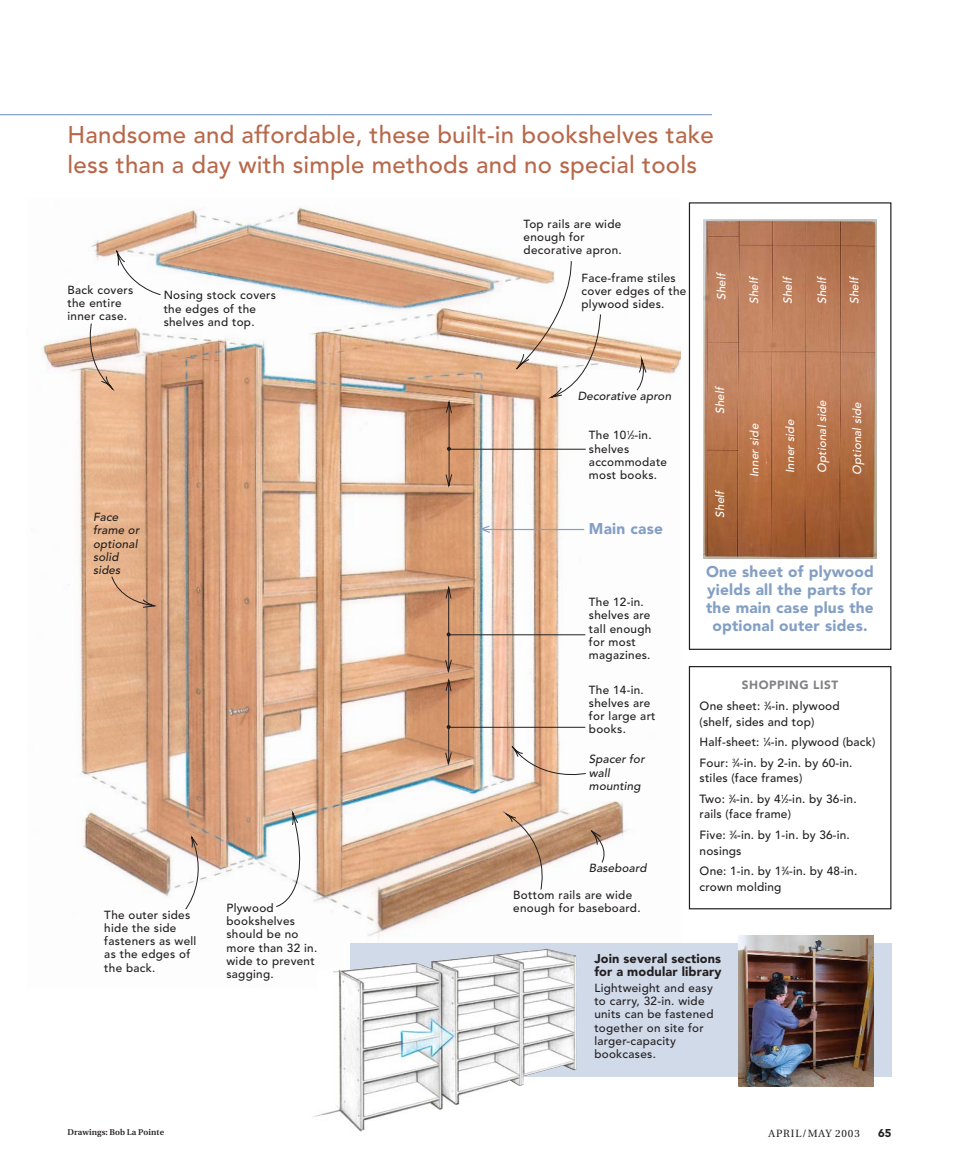
<style>
.page{position:relative;width:959px;height:1175px;background:#fff}
.page>*{position:absolute;margin:0;border:0;box-sizing:border-box;transform-origin:0 0}
.t1{font:500 24px/29.7px "Avenir";letter-spacing:.01em;color:#b8684a}
.t2{font:900 15.45px/18px "Avenir";letter-spacing:.015em;color:#839fc4;text-align:center}
.t3{font:900 12.75px/13.2px "Avenir";letter-spacing:.01em;color:#231f20}
.t4{font:500 11.85px/20.2px "Avenir";letter-spacing:.015em;color:#231f20}
.t5{font:500 11.7px/13.2px "Avenir";letter-spacing:.025em;color:#231f20}
.t6{font:italic 500 11.7px "Avenir";letter-spacing:.01em;color:#fff}
.t7{font:italic 500 11.7px/13.2px "Avenir";letter-spacing:.01em;color:#231f20}
.t8{font:900 11.25px "Avenir";color:#231f20}
.t9{font:10.5px "Utopia";letter-spacing:.08em;color:#231f20}
.t10{font:600 8.4px "Utopia";letter-spacing:.015em;color:#231f20}
.s1{font-size:5.85px}
.s2{font-weight:900;color:#808285}
.s3{font-size:6px}
</style>
<div class="page">
<div style="left:688px;top:202px;width:203px;height:448px;border:1px solid #231f20"></div>
<div style="left:688px;top:666px;width:203px;height:243px;border:1px solid #231f20"></div>
<img style="left:703px;top:220px;width:173px;height:339px">
<hr style="left:0;top:114px;width:712px;height:1px;background:#839fc4">
<img style="left:41px;top:206px;width:639px;height:732px">
<div style="left:349px;top:943px;width:542px;height:133px;background:#d1dae9"></div>
<img style="left:738px;top:935px;width:135px;height:151px">
<img style="left:313px;top:948px;width:263px;height:184px">
<hr style="left:481px;top:529px;width:103px;height:1px;background:#839fc4">
<svg style="left:83px;top:246px;width:503px;height:243px"></svg>
<svg style="left:447px;top:447px;width:4px;height:4px"></svg>
<svg style="left:111px;top:576px;width:475px;height:333px"></svg>
<svg style="left:478px;top:524px;width:13px;height:10px"></svg>
<svg style="left:550px;top:314px;width:97px;height:549px"></svg>
<h1 class="t1" style="left:68px;top:122px;width:647px">Handsome and affordable, these built-in bookshelves take less than a day with simple methods and no special tools</h1>
<p class="t5" style="left:67px;top:284px;width:67px">Back covers the entire inner case.</p>
<p class="t5" style="left:164px;top:290px;width:114px">Nosing stock covers the edges of the shelves and top.</p>
<p class="t7" style="left:93px;top:512px;width:48px">Face frame or optional solid sides</p>
<p class="t5" style="left:104px;top:909px;width:94px">The outer sides hide the side fasteners as well as the edges of the back.</p>
<p class="t5" style="left:226px;top:902px;width:92px">Plywood bookshelves should be no more than 32 in. wide to prevent sagging.</p>
<p class="t5" style="left:523px;top:218px;width:100px">Top rails are wide enough for decorative apron.</p>
<p class="t5" style="left:581px;top:272px;width:106px">Face-frame stiles cover edges of the plywood sides.</p>
<p class="t6" style="left:716px;top:300px;width:28px;rotate:-90deg">Shelf</p>
<p class="t6" style="left:749px;top:304px;width:28px;rotate:-90deg">Shelf</p>
<p class="t6" style="left:782px;top:304px;width:28px;rotate:-90deg">Shelf</p>
<p class="t6" style="left:817px;top:304px;width:28px;rotate:-90deg">Shelf</p>
<p class="t6" style="left:849px;top:304px;width:28px;rotate:-90deg">Shelf</p>
<p class="t7" style="left:577px;top:390px;width:95px">Decorative apron</p>
<p class="t5" style="left:589px;top:430px;width:80px">The 10<sup>1</sup>⁄<span class="s1">2</span>-in. shelves accommodate most books.</p>
<h2 class="t2" style="left:589px;top:521px;width:76px">Main case</h2>
<p class="t5" style="left:589px;top:597px;width:64px">The 12-in. shelves are tall enough for most magazines.</p>
<p class="t5" style="left:589px;top:684px;width:68px">The 14-in. shelves are for large art books.</p>
<p class="t7" style="left:589px;top:754px;width:57px">Spacer for wall mounting</p>
<p class="t7" style="left:589px;top:863px;width:59px">Baseboard</p>
<p class="t5" style="left:513px;top:889px;width:129px">Bottom rails are wide enough for baseboard.</p>
<p class="t6" style="left:715px;top:414px;width:28px;rotate:-90deg">Shelf</p>
<p class="t6" style="left:715px;top:518px;width:28px;rotate:-90deg">Shelf</p>
<p class="t6" style="left:749px;top:477px;width:55px;rotate:-90deg">Inner side</p>
<p class="t6" style="left:785px;top:473px;width:55px;rotate:-90deg">Inner side</p>
<p class="t6" style="left:817px;top:473px;width:74px;rotate:-90deg">Optional side</p>
<p class="t6" style="left:852px;top:475px;width:74px;rotate:-90deg">Optional side</p>
<h2 class="t2" style="left:706px;top:564px;width:169px">One sheet of plywood yields all the parts for the main case plus the optional outer sides.</h2>
<p class="t4" style="left:699px;top:675px;width:142px;line-height:21.6px;text-align:right"><span class="s2">SHOPPING LIST<br></span>One sheet: <sup>3</sup>⁄<span class="s3">4</span>-in. plywood</p>
<p class="t4" style="left:699px;top:713px;width:177px">(shelf, sides and top)<br>Half-sheet: <sup>1</sup>⁄<span class="s3">4</span>-in. plywood (back)<br>Four: <sup>3</sup>⁄<span class="s3">4</span>-in. by 2-in. by 60-in.</p>
<p class="t4" style="left:699px;top:769px;width:158px">stiles (face frames)<br>Two: <sup>3</sup>⁄<span class="s3">4</span>-in. by 4<sup>1</sup>⁄<span class="s3">2</span>-in. by 36-in.</p>
<p class="t4" style="left:699px;top:805px;width:152px">rails (face frame)<br>Five: <sup>3</sup>⁄<span class="s3">4</span>-in. by 1-in. by 36-in.</p>
<p class="t4" style="left:699px;top:841px;width:159px">nosings<br>One: 1-in. by 1<sup>3</sup>⁄<span class="s3">4</span>-in. by 48-in.</p>
<p class="t4" style="left:699px;top:877px;width:83px">crown molding</p>
<p class="t3" style="left:594px;top:952px;width:129px">Join several sections for a modular library</p>
<p class="t5" style="left:594px;top:982px;width:121px">Lightweight and easy to carry, 32-in. wide units can be fastened together on site for larger-capacity bookcases.</p>
<p class="t10" style="left:68px;top:1128px;width:98px">Drawings: Bob La Pointe</p>
<p class="t9" style="left:768px;top:1129px;width:93px">APRIL/MAY 2003</p>
<p class="t8" style="left:878px;top:1128px;width:15px">65</p>
</div>
